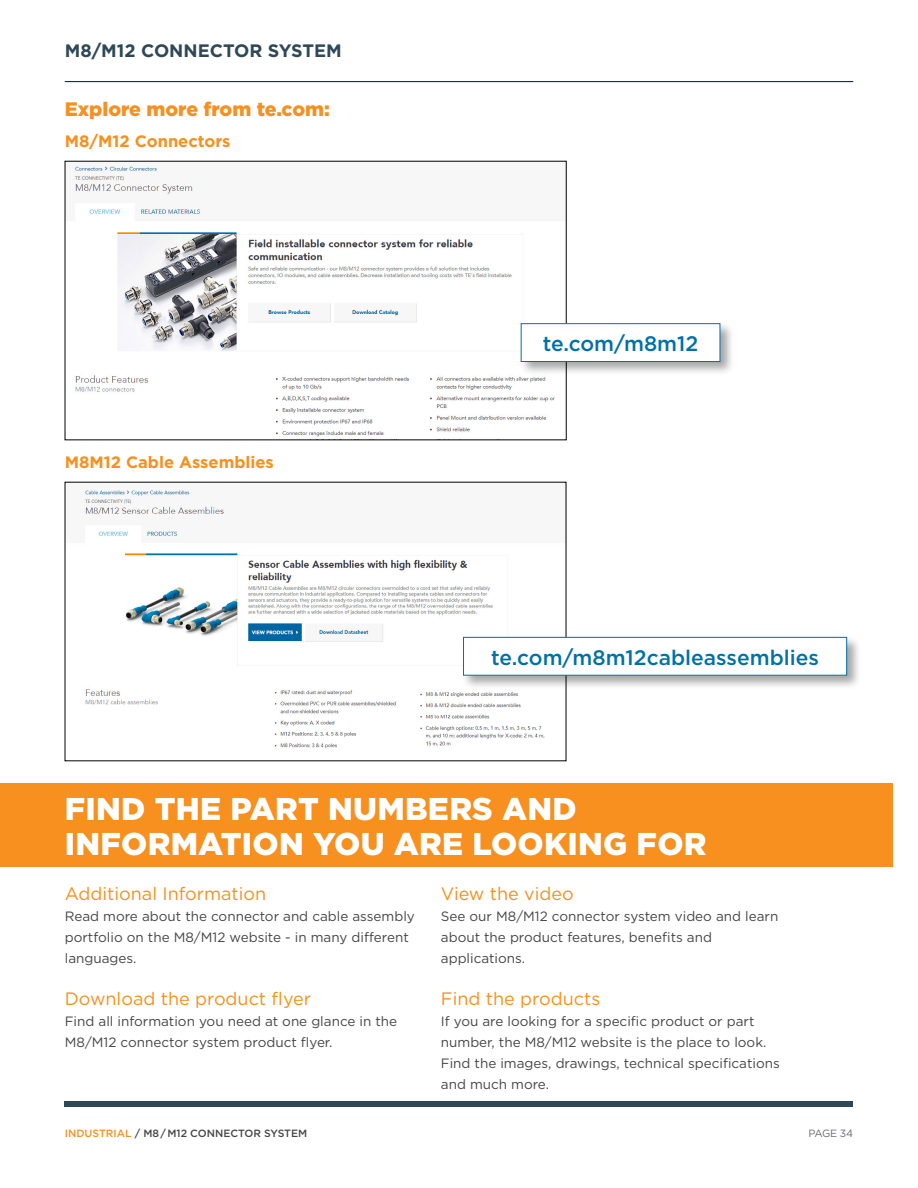
<style>
.page{position:relative;width:918px;height:1188px;background:#fff}
.page>*{position:absolute;margin:0;border:0;box-sizing:border-box;transform-origin:0 0}
.t1{font:900 31.5px/34.5px "Gotham";letter-spacing:.01em;color:#fff}
.t2{font:500 21px "Gotham";color:#0071a6}
.t3{font:900 19.5px "Gotham";color:#f7901e}
.t4{font:18px "Gotham";color:#f7901e}
.t5{font:700 18px "Gotham";color:#2e4857}
.t6{font:700 16.5px "Gotham";color:#f7901e}
.t7{font:13.5px/21px "Gotham";color:#464547}
.t8{font:500 10.5px "Gotham";color:#464547}
.t9{font:10.5px "Gotham";color:#696b73}
.s1{color:#f7901e}
</style>
<div class="page">
<hr style="left:65px;top:81px;width:788px;height:1px;background:#1e295b">
<div style="left:65px;top:1101px;width:788px;height:6px;background:#2e4857"></div>
<div style="left:0;top:783px;width:893px;height:84px;background:#f7901e"></div>
<img style="left:83px;top:490px;width:462px;height:259px">
<img style="left:73px;top:165px;width:482px;height:272px">
<div style="left:519px;top:322px;width:216px;height:55px;background:#000;opacity:.35"></div>
<div style="left:521px;top:323px;width:199px;height:39px;background:#fff;border:1px solid #0071a6"></div>
<div style="left:461px;top:635px;width:401px;height:55px;background:#000;opacity:.35"></div>
<div style="left:463px;top:637px;width:384px;height:39px;background:#fff;border:1px solid #0071a6"></div>
<h3 class="t5" style="left:65px;top:39px;width:279px">M8/M12 CONNECTOR SYSTEM</h3>
<h3 class="t3" style="left:65px;top:96px;width:267px">Explore more from te.com:</h3>
<p class="t6" style="left:65px;top:130px;width:167px">M8/M12 Connectors</p>
<p class="t6" style="left:65px;top:451px;width:211px">M8M12 Cable Assemblies</p>
<h2 class="t2" style="left:543px;top:330px;width:157px">te.com/m8m12</h2>
<h2 class="t2" style="left:491px;top:644px;width:329px">te.com/m8m12cableassemblies</h2>
<h1 class="t1" style="left:65px;top:792px;width:643px">FIND THE PART NUMBERS AND<br>INFORMATION YOU ARE LOOKING FOR</h1>
<h3 class="t4" style="left:65px;top:882px;width:203px">Additional Information</h3>
<p class="t7" style="left:65px;top:905px;width:352px">Read more about the connector and cable assembly portfolio on the M8/M12 website - in many different languages.</p>
<h3 class="t4" style="left:65px;top:987px;width:248px">Download the product flyer</h3>
<p class="t7" style="left:65px;top:1010px;width:334px">Find all information you need at one glance in the<br>M8/M12 connector system product flyer.</p>
<p class="t8" style="left:65px;top:1126px;width:244px"><span class="s1">INDUSTRIAL</span> / M8 / M12 CONNECTOR SYSTEM</p>
<h3 class="t4" style="left:441px;top:882px;width:134px">View the video</h3>
<p class="t7" style="left:441px;top:905px;width:339px">See our M8/M12 connector system video and learn about the product features, benefits and applications.</p>
<h3 class="t4" style="left:441px;top:987px;width:161px">Find the products</h3>
<p class="t7" style="left:441px;top:1010px;width:340px">If you are looking for a specific product or part number, the M8/M12 website is the place to look.<br>Find the images, drawings, technical specifications and much more.</p>
<p class="t9" style="left:808px;top:1127px;width:46px">PAGE 34</p>
</div>
